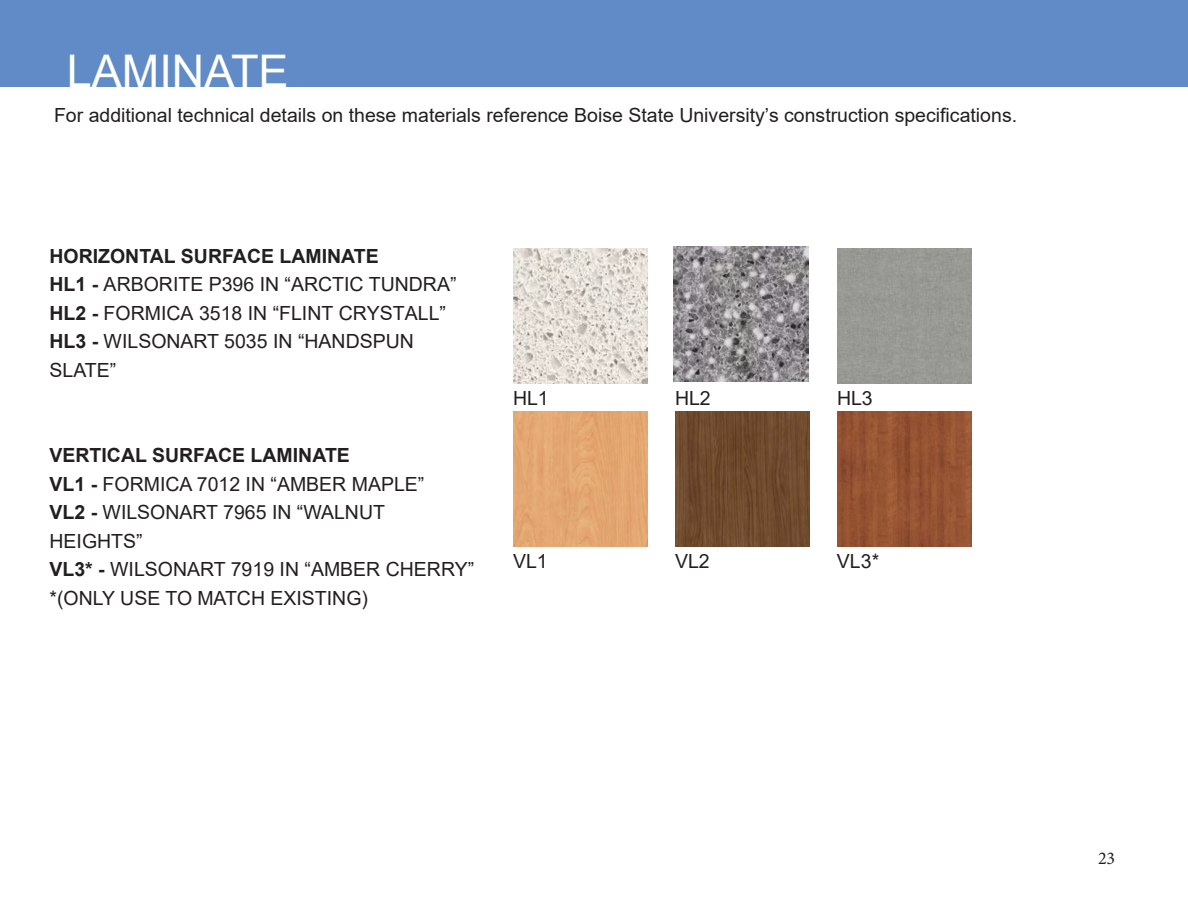
<style>
.page{position:relative;width:1188px;height:918px;background:#fff}
.page>*{position:absolute;margin:0;border:0;box-sizing:border-box;transform-origin:0 0}
.t1{font:45px "Arial";color:#fff}
.t2{font:19.5px/28.5px "Arial";color:#231f20}
.t3{font:700 19.5px "Arial";color:#231f20}
.t4{font:18px "Minion Pro";color:#231f20}
.s1{font-weight:700}
</style>
<div class="page">
<div style="left:0;top:0;width:1188px;height:87px;background:#618bc6"></div>
<img style="left:513px;top:248px;width:135px;height:135px">
<img style="left:837px;top:411px;width:135px;height:135px">
<div style="left:513px;top:411px;width:135px;height:135px;background:#e3a772"></div>
<div style="left:837px;top:248px;width:135px;height:135px;background:#989994"></div>
<img style="left:675px;top:411px;width:135px;height:135px">
<img style="left:674px;top:246px;width:135px;height:135px">
<h3 class="t1" style="left:67px;top:40px;width:223px">LAMINATE</h3>
<p class="t2" style="left:54px;top:101px;width:965px">For additional technical details on these materials reference Boise State University’s construction specifications.</p>
<h4 class="t3" style="left:49px;top:242px;width:331px">HORIZONTAL SURFACE LAMINATE</h4>
<p class="t2" style="left:49px;top:270px;width:409px"><span class="s1">HL1 -</span> ARBORITE P396 IN “ARCTIC TUNDRA”</p>
<p class="t2" style="left:49px;top:298px;width:398px"><span class="s1">HL2 -</span> FORMICA 3518 IN “FLINT CRYSTALL”</p>
<p class="t2" style="left:49px;top:327px;width:366px"><span class="s1">HL3 -</span> WILSONART 5035 IN “HANDSPUN<br>SLATE”</p>
<h4 class="t3" style="left:49px;top:442px;width:302px">VERTICAL SURFACE LAMINATE</h4>
<p class="t2" style="left:49px;top:469px;width:376px"><span class="s1">VL1 -</span> FORMICA 7012 IN “AMBER MAPLE”</p>
<p class="t2" style="left:49px;top:498px;width:337px"><span class="s1">VL2 -</span> WILSONART 7965 IN “WALNUT<br>HEIGHTS”</p>
<p class="t2" style="left:49px;top:555px;width:426px"><span class="s1">VL3* -</span> WILSONART 7919 IN “AMBER CHERRY” *(ONLY USE TO MATCH EXISTING)</p>
<p class="t2" style="left:513px;top:383px;width:37px">HL1</p>
<p class="t2" style="left:675px;top:383px;width:37px">HL2</p>
<p class="t2" style="left:837px;top:383px;width:37px">HL3</p>
<p class="t2" style="left:513px;top:546px;width:36px">VL1</p>
<p class="t2" style="left:837px;top:546px;width:44px">VL3*</p>
<p class="t2" style="left:675px;top:546px;width:36px">VL2</p>
<p class="t4" style="left:1098px;top:846px;width:19px">23</p>
</div>
